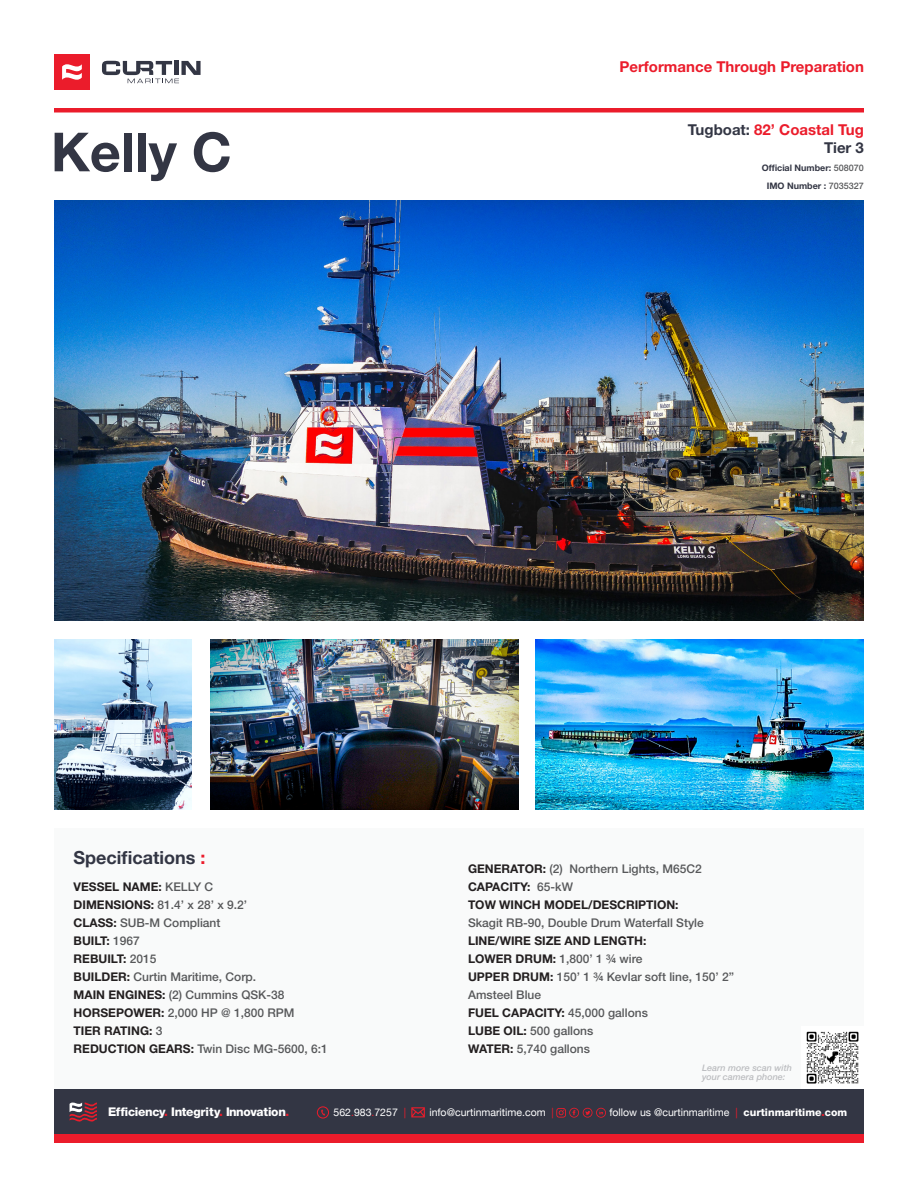
<style>
.page{position:relative;width:918px;height:1188px;background:#fff}
.page>*{position:absolute;margin:0;border:0;box-sizing:border-box;transform-origin:0 0}
.Level_1_Heading{font:700 54px "Helvetica Neue LT Std";color:#333644}
.Level_3_Headings{font:700 18px "Helvetica Neue";color:#333644}
.Level_5_Heading{font:700 15px "Helvetica Neue LT Std";color:#eb1c2b}
.Level_5_Heading-2{font:700 15px "Helvetica Neue LT Std";color:#333644}
.In_text_Headings{font:500 12px "Helvetica Neue LT Std";color:#57585a}
.In_text_Headings-2{font:700 12px "Helvetica Neue LT Std";color:#231f20}
.t1{font:800 12px "Helvetica Neue LT Std";letter-spacing:-.025em;color:#fff}
.t2{font:10.5px "Helvetica Neue";color:#fff}
.In_text_Headings-3{font:700 9px "Helvetica Neue LT Std";color:#333644}
.In_text_Headings-4{font:italic 500 9px/9px "Helvetica Neue LT Std";color:#bcbdc0}
.s1{color:#333644}
.s2{font-weight:500;color:#57585a}
.s3{color:#eb1c2b}
.s4{font-weight:700;color:#231f20}
.s5{font-family:"Helvetica Neue LT Std";font-weight:800}
.s6{font-family:"Helvetica Neue LT Std";font-weight:800;color:#eb1c2b}
</style>
<div class="page">
<div style="left:54px;top:1089px;width:810px;height:45px;background:#333644"></div>
<svg style="left:70px;top:1102px;width:27px;height:20px"></svg>
<div style="left:54px;top:1134px;width:810px;height:9px;background:#eb1c2b"></div>
<svg style="left:411px;top:1107px;width:14px;height:10px"></svg>
<svg style="left:556px;top:1108px;width:50px;height:10px"></svg>
<svg style="left:317px;top:1106px;width:12px;height:13px"></svg>
<div style="left:54px;top:108px;width:810px;height:5px;background:#eb1c2b"></div>
<div style="left:54px;top:54px;width:36px;height:36px;background:#eb1c2b"></div>
<svg style="left:62px;top:64px;width:20px;height:16px"></svg>
<svg style="left:102px;top:61px;width:99px;height:22px"></svg>
<img style="left:54px;top:200px;width:810px;height:421px">
<div style="left:54px;top:828px;width:810px;height:261px;background:#f9fafa"></div>
<img style="left:54px;top:639px;width:138px;height:171px">
<img style="left:211px;top:639px;width:308px;height:171px">
<img style="left:536px;top:639px;width:328px;height:171px">
<img style="left:806px;top:1031px;width:53px;height:53px">
<p class="Level_1_Heading" style="left:51px;top:119px;width:182px">Kelly C</p>
<p class="Level_5_Heading" style="left:620px;top:57px;width:246px">Performance Through Preparation</p>
<p class="Level_5_Heading" style="left:688px;top:120px;width:178px"><span class="s1">Tugboat:</span> 82’ Coastal Tug</p>
<p class="Level_5_Heading-2" style="left:824px;top:138px;width:41px">Tier 3</p>
<p class="In_text_Headings-3" style="left:762px;top:162px;width:104px">Official Number: <span class="s2">508070</span></p>
<p class="In_text_Headings-3" style="left:767px;top:180px;width:99px">IMO Number : <span class="s2">7035327</span></p>
<p class="Level_3_Headings" style="left:74px;top:843px;width:133px">Specifications <span class="s3">:</span></p>
<p class="In_text_Headings-2" style="left:74px;top:879px;width:141px">VESSEL NAME: <span class="s2">KELLY C</span></p>
<p class="In_text_Headings" style="left:74px;top:898px;width:175px"><span class="s4">DIMENSIONS:</span> 81.4’ x 28’ x 9.2’</p>
<p class="In_text_Headings" style="left:74px;top:916px;width:148px"><span class="s4">CLASS:</span> SUB-M Compliant</p>
<p class="In_text_Headings-2" style="left:74px;top:933px;width:68px">BUILT: <span class="s2">1967</span></p>
<p class="In_text_Headings-2" style="left:74px;top:951px;width:84px">REBUILT: <span class="s2">2015</span></p>
<p class="In_text_Headings" style="left:74px;top:970px;width:184px"><span class="s4">BUILDER:</span> Curtin Maritime, Corp.</p>
<p class="In_text_Headings" style="left:74px;top:988px;width:212px"><span class="s4">MAIN ENGINES:</span> (2) Cummins QSK-38</p>
<p class="In_text_Headings" style="left:74px;top:1006px;width:223px"><span class="s4">HORSEPOWER:</span> 2,000 HP @ 1,800 RPM</p>
<p class="In_text_Headings-2" style="left:74px;top:1023px;width:90px">TIER RATING: <span class="s2">3</span></p>
<p class="In_text_Headings" style="left:74px;top:1042px;width:256px"><span class="s4">REDUCTION GEARS:</span> Twin Disc MG-5600, 6:1</p>
<p class="In_text_Headings" style="left:468px;top:862px;width:235px"><span class="s4">GENERATOR:</span> (2) Northern Lights, M65C2</p>
<p class="In_text_Headings-2" style="left:468px;top:879px;width:107px">CAPACITY: <span class="s2">65-kW</span></p>
<p class="In_text_Headings-2" style="left:468px;top:897px;width:212px">TOW WINCH MODEL/DESCRIPTION:</p>
<p class="In_text_Headings" style="left:468px;top:916px;width:237px">Skagit RB-90, Double Drum Waterfall Style</p>
<p class="In_text_Headings-2" style="left:468px;top:933px;width:180px">LINE/WIRE SIZE AND LENGTH:</p>
<p class="In_text_Headings" style="left:468px;top:952px;width:176px"><span class="s4">LOWER DRUM:</span> 1,800’ 1 ¾ wire</p>
<p class="In_text_Headings" style="left:468px;top:970px;width:268px"><span class="s4">UPPER DRUM:</span> 150’ 1 ¾ Kevlar soft line, 150’ 2”</p>
<p class="In_text_Headings" style="left:468px;top:988px;width:75px">Amsteel Blue</p>
<p class="In_text_Headings-2" style="left:468px;top:1005px;width:181px">FUEL CAPACITY: <span class="s2">45,000 gallons</span></p>
<p class="In_text_Headings" style="left:468px;top:1024px;width:127px"><span class="s4">LUBE OIL:</span> 500 gallons</p>
<p class="In_text_Headings" style="left:468px;top:1042px;width:124px"><span class="s4">WATER:</span> 5,740 gallons</p>
<p class="In_text_Headings-4" style="left:702px;top:1063px;width:91px">Learn more scan with your camera phone:</p>
<p class="t1" style="left:108px;top:1105px;width:183px">Efficiency<span class="s3">.</span> Integrity<span class="s3">.</span> Innovation<span class="s3">.</span></p>
<p class="t2" style="left:334px;top:1105px;width:74px">562<span class="s3">.</span>983<span class="s3">.</span>7257 <span class="s3">|</span></p>
<p class="t2" style="left:429px;top:1105px;width:126px">info@curtinmaritime.com <span class="s3">|</span></p>
<p class="t2" style="left:609px;top:1105px;width:239px">follow us @curtinmaritime <span class="s3">|</span> <span class="s5">curtinmaritime</span><span class="s6">.</span><span class="s5">com</span></p>
</div>
